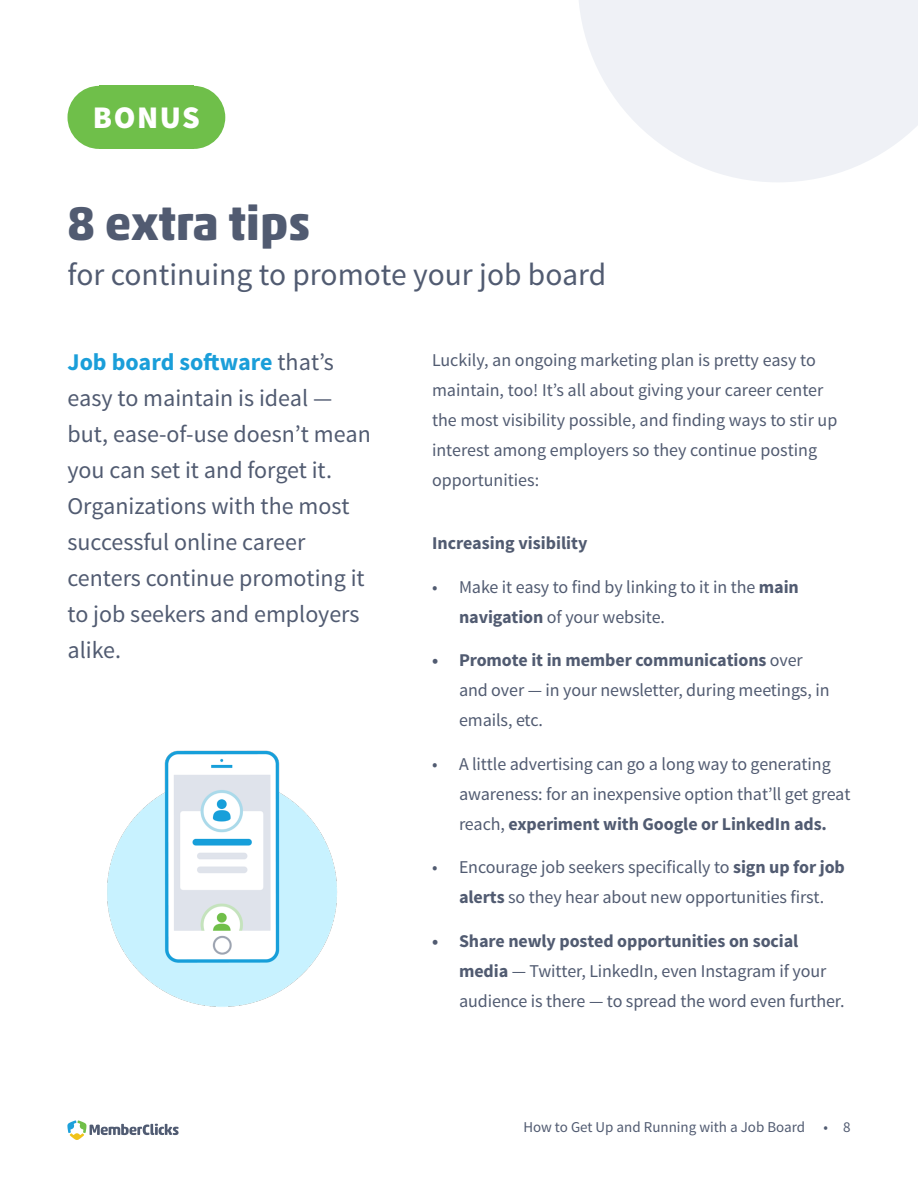
<style>
.page{position:relative;width:918px;height:1188px;background:#fff}
.page>*{position:absolute;margin:0;border:0;box-sizing:border-box;transform-origin:0 0}
.t1{font:700 48px "Akko Pro";color:#515b71}
.t2{font:31.5px "Source Sans Pro";color:#515b71}
.t3{font:900 31.5px "Source Sans Pro";letter-spacing:.05em;color:#fff}
.t4{font:24px/36px "Source Sans Pro";color:#515b71}
.t5{font:18px/30px "Source Sans Pro";letter-spacing:-.005em;color:#515b71}
.t6{font:700 18px "Source Sans Pro";color:#515b71}
.t7{font:15px "Source Sans Pro";color:#515b71}
.s1{font-weight:700;color:#1a9ed9}
.s2{font-weight:700}
</style>
<div class="page">
<svg style="left:67px;top:1120px;width:112px;height:20px"></svg>
<svg style="left:579px;top:0;width:339px;height:182px;fill:#eff1f6"></svg>
<div style="left:67px;top:86px;width:64px;height:63px;background:#6fbf4a;border-radius:50%"></div>
<div style="left:162px;top:86px;width:63px;height:63px;background:#6fbf4a;border-radius:50%"></div>
<div style="left:99px;top:86px;width:95px;height:63px;background:#6fbf4a"></div>
<img style="left:107px;top:750px;width:230px;height:257px">
<p class="t3" style="left:93px;top:97px;width:109px">BONUS</p>
<p class="t1" style="left:68px;top:194px;width:244px">8 extra tips</p>
<p class="t2" style="left:68px;top:255px;width:540px">for continuing to promote your job board</p>
<p class="t4" style="left:68px;top:345px;width:305px"><span class="s1">Job board software</span> that’s easy to maintain is ideal — but, ease-of-use doesn’t mean you can set it and forget it.<br>Organizations with the most successful online career centers continue promoting it to job seekers and employers alike.</p>
<p class="t5" style="left:432px;top:345px;width:407px">Luckily, an ongoing marketing plan is pretty easy to maintain, too! It’s all about giving your career center the most visibility possible, and finding ways to stir up interest among employers so they continue posting opportunities:</p>
<p class="t6" style="left:432px;top:532px;width:157px">Increasing visibility</p>
<p class="t5" style="left:459px;top:572px;width:341px;text-indent:-27px">• Make it easy to find by linking to it in the <span class="s2">main navigation</span> of your website.</p>
<p class="t5" style="left:459px;top:646px;width:372px;text-indent:-27px"><span class="s2">• Promote it in member communications</span> over and over — in your newsletter, during meetings, in emails, etc.</p>
<p class="t5" style="left:459px;top:749px;width:393px;text-indent:-27px">• A little advertising can go a long way to generating awareness: for an inexpensive option that’ll get great reach, <span class="s2">experiment with Google or LinkedIn ads.</span></p>
<p class="t5" style="left:432px;top:853px;width:414px;text-align:center">• Encourage job seekers specifically to <span class="s2">sign up for job alerts</span> so they hear about new opportunities first.</p>
<p class="t5" style="left:459px;top:926px;width:387px;text-indent:-27px"><span class="s2">• Share newly posted opportunities on social media</span> — Twitter, LinkedIn, even Instagram if your audience is there — to spread the word even further.</p>
<p class="t7" style="left:523px;top:1118px;width:329px">How to Get Up and Running with a Job Board • 8</p>
</div>
